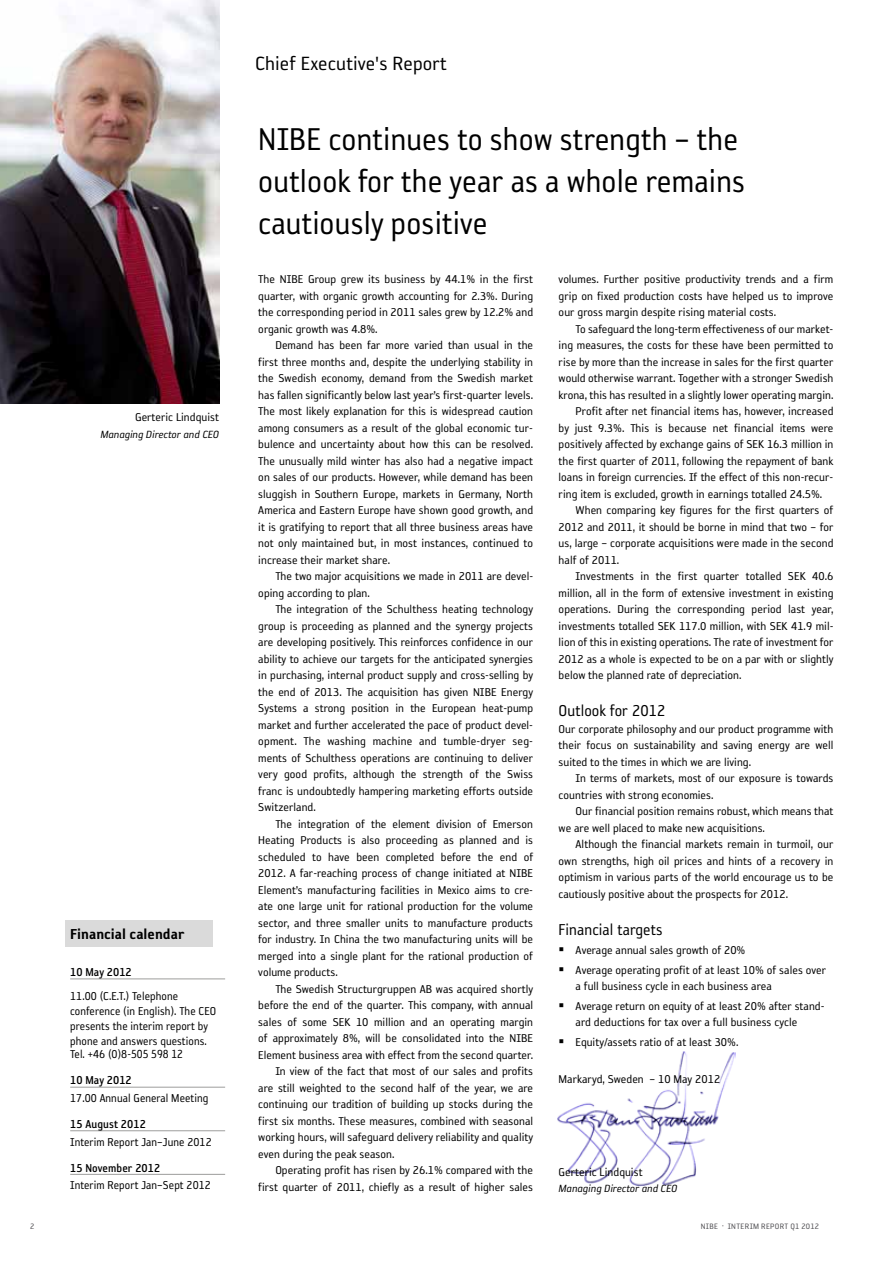
<style>
.page{position:relative;width:893px;height:1263px;background:#fff}
.page>*{position:absolute;margin:0;border:0;box-sizing:border-box;transform-origin:0 0}
.t1{font:36.3px/42px "Reykjavik One OT A Gauge";letter-spacing:.005em;color:#000;scale:.95 1}
.t2{font:22.05px "Reykjavik One OT A Gauge";letter-spacing:.005em;color:#000}
.t3{font:18.15px "Reykjavik One OT A Gauge";letter-spacing:.005em;color:#000;scale:.95 1}
.t4{font:16.5px "Reykjavik One OT C Gauge";color:#000}
.t5{font:13.2px/15px "Reykjavik One OT A Gauge";letter-spacing:.005em;color:#000;scale:.95 1}
.t6{font:13.2px "Reykjavik One OT B Gauge";letter-spacing:.005em;color:#000;scale:.95 1}
.t7{font:13.05px/16.5px "Reykjavik One OT A Gauge";color:#000;text-align:justify}
.t8{font:italic 12px "Reykjavik One OT A Gauge";color:#000}
.t9{font:9px "Reykjavik One OT A Gauge";letter-spacing:.035em;color:#504f53}
.s1{font-size:13.5px}
</style>
<div class="page">
<img style="left:557px;top:1051px;width:178px;height:136px">
<img style="left:0;top:0;width:220px;height:403px">
<div style="left:65px;top:920px;width:147px;height:27px;background:#dadada"></div>
<hr style="left:70px;top:979px;width:155px;height:1px;background:#9d9d9c">
<hr style="left:70px;top:1087px;width:155px;height:1px;background:#9d9d9c">
<hr style="left:70px;top:1130px;width:155px;height:1px;background:#9d9d9c">
<hr style="left:70px;top:1174px;width:155px;height:1px;background:#9d9d9c">
<h2 class="t2" style="left:255px;top:52px;width:193px">Chief Executive's Report</h2>
<p class="t7" style="left:135px;top:409px;width:85px">Gerteric Lindquist</p>
<p class="t8" style="left:100px;top:428px;width:120px">Managing Director and CEO</p>
<p class="t4" style="left:70px;top:925px;width:116px">Financial calendar</p>
<p class="t6" style="left:70px;top:965px;width:66px">10 May 2012</p>
<p class="t5" style="left:70px;top:988px;width:155px">11.00 (C.E.T.) Telephone conference (in English). The CEO presents the interim report by phone and answers questions.</p>
<p class="t5" style="left:70px;top:1047px;width:120px">Tel. +46 (0)8-<span class="s1">505 598 12</span></p>
<p class="t6" style="left:70px;top:1073px;width:66px">10 May 2012</p>
<p class="t5" style="left:70px;top:1091px;width:147px">17.00 Annual General Meeting</p>
<p class="t6" style="left:70px;top:1117px;width:81px">15 August 2012</p>
<p class="t5" style="left:70px;top:1134px;width:150px">Interim Report Jan–June 2012</p>
<p class="t6" style="left:70px;top:1161px;width:96px">15 November 2012</p>
<p class="t5" style="left:70px;top:1178px;width:150px">Interim Report Jan–Sept 2012</p>
<h1 class="t1" style="left:258px;top:118px;width:514px">NIBE continues to show strength – the outlook for the year as a whole remains cautiously positive</h1>
<p class="t7" style="left:258px;top:271px;width:276px">The NIBE Group grew its business by 44.1% in the first quarter, with organic growth accounting for 2.3%. During the corresponding period in 2011 sales grew by 12.2% and organic growth was 4.8%.</p>
<p class="t7" style="left:258px;top:337px;width:276px;text-indent:17px">Demand has been far more varied than usual in the first three months and, despite the underlying stability in the Swedish economy, demand from the Swedish market has fallen significantly below last year’s first-quarter levels.<br>The most likely explanation for this is widespread caution among consumers as a result of the global economic tur&shy;bulence and uncertainty about how this can be resolved.<br>The unusually mild winter has also had a negative impact on sales of our products. However, while demand has been sluggish in Southern Europe, markets in Germany, North America and Eastern Europe have shown good growth, and it is gratifying to report that all three business areas have not only maintained but, in most instances, continued to increase their market share.</p>
<p class="t7" style="left:258px;top:568px;width:276px;text-indent:17px">The two major acquisitions we made in 2011 are devel&shy;oping according to plan.</p>
<p class="t7" style="left:258px;top:601px;width:276px;text-indent:17px">The integration of the Schulthess heating technology group is proceeding as planned and the synergy projects are developing positively. This reinforces confidence in our ability to achieve our targets for the anticipated synergies in purchasing, internal product supply and cross-selling by the end of 2013. The acquisition has given NIBE Energy Systems a strong position in the European heat-pump market and further accelerated the pace of product devel&shy;opment. The washing machine and tumble-dryer seg&shy;ments of Schulthess operations are continuing to deliver very good profits, although the strength of the Swiss franc is undoubtedly hampering marketing efforts outside Switzerland.</p>
<p class="t7" style="left:258px;top:816px;width:276px;text-indent:17px">The integration of the element division of Emerson Heating Products is also proceeding as planned and is scheduled to have been completed before the end of 2012. A far-reaching process of change initiated at NIBE Element’s manufacturing facilities in Mexico aims to cre&shy;ate one large unit for rational production for the volume sector, and three smaller units to manufacture products for industry. In China the two manufacturing units will be merged into a single plant for the rational production of volume products.</p>
<p class="t7" style="left:275px;top:981px;width:259px">The Swedish Structurgruppen AB was acquired shortly</p>
<p class="t7" style="left:258px;top:997px;width:276px">before the end of the quarter. This company, with annual</p>
<p class="t7" style="left:258px;top:1014px;width:276px">sales of some SEK 10 million and an operating margin</p>
<p class="t7" style="left:258px;top:1030px;width:276px">of approximately 8%, will be consolidated into the NIBE</p>
<p class="t7" style="left:258px;top:1047px;width:276px">Element business area with effect from the second quarter.</p>
<p class="t7" style="left:275px;top:1063px;width:259px">In view of the fact that most of our sales and profits</p>
<p class="t7" style="left:258px;top:1080px;width:276px">are still weighted to the second half of the year, we are</p>
<p class="t7" style="left:258px;top:1096px;width:276px">continuing our tradition of building up stocks during the</p>
<p class="t7" style="left:258px;top:1112px;width:276px">first six months. These measures, combined with seasonal</p>
<p class="t7" style="left:258px;top:1129px;width:276px">working hours, will safeguard delivery reliability and quality</p>
<p class="t7" style="left:258px;top:1145px;width:138px">even during the peak season.</p>
<p class="t7" style="left:275px;top:1162px;width:259px">Operating profit has risen by 26.1% compared with the</p>
<p class="t7" style="left:258px;top:1178px;width:276px">first quarter of 2011, chiefly as a result of higher sales</p>
<p class="t7" style="left:559px;top:271px;width:276px">volumes. Further positive productivity trends and a firm grip on fixed production costs have helped us to improve our gross margin despite rising material costs.</p>
<p class="t7" style="left:576px;top:320px;width:259px">To safeguard the long-term effectiveness of our market-</p>
<p class="t7" style="left:559px;top:337px;width:276px">ing measures, the costs for these have been permitted to</p>
<p class="t7" style="left:559px;top:353px;width:276px">rise by more than the increase in sales for the first quarter</p>
<p class="t7" style="left:559px;top:370px;width:276px">would otherwise warrant. Together with a stronger Swedish</p>
<p class="t7" style="left:559px;top:386px;width:276px">krona, this has resulted in a slightly lower operating margin.</p>
<p class="t7" style="left:576px;top:403px;width:259px">Profit after net financial items has, however, increased</p>
<p class="t7" style="left:559px;top:419px;width:276px">by just 9.3%. This is because net financial items were</p>
<p class="t7" style="left:559px;top:436px;width:276px">positively affected by exchange gains of SEK 16.3 million in</p>
<p class="t7" style="left:559px;top:452px;width:276px">the first quarter of 2011, following the repayment of bank</p>
<p class="t7" style="left:559px;top:469px;width:276px">loans in foreign currencies. If the effect of this non-recur-</p>
<p class="t7" style="left:559px;top:485px;width:265px">ring item is excluded, growth in earnings totalled 24.5%.</p>
<p class="t7" style="left:576px;top:502px;width:259px">When comparing key figures for the first quarters of</p>
<p class="t7" style="left:559px;top:518px;width:276px">2012 and 2011, it should be borne in mind that two – for</p>
<p class="t7" style="left:559px;top:535px;width:276px">us, large – corporate acquisitions were made in the second</p>
<p class="t7" style="left:559px;top:551px;width:62px">half of 2011.</p>
<p class="t7" style="left:576px;top:568px;width:259px">Investments in the first quarter totalled SEK 40.6</p>
<p class="t7" style="left:559px;top:584px;width:276px">million, all in the form of extensive investment in existing</p>
<p class="t7" style="left:559px;top:601px;width:276px">operations. During the corresponding period last year,</p>
<p class="t7" style="left:559px;top:617px;width:276px">investments totalled SEK 117.0 million, with SEK 41.9 mil-</p>
<p class="t7" style="left:559px;top:634px;width:276px">lion of this in existing operations. The rate of investment for</p>
<p class="t7" style="left:559px;top:650px;width:276px">2012 as a whole is expected to be on a par with or slightly</p>
<p class="t7" style="left:559px;top:667px;width:184px">below the planned rate of depreciation.</p>
<h3 class="t3" style="left:559px;top:701px;width:114px">Outlook for 2012</h3>
<p class="t7" style="left:559px;top:721px;width:276px">Our corporate philosophy and our product programme with their focus on sustainability and saving energy are well suited to the times in which we are living.</p>
<p class="t7" style="left:559px;top:770px;width:276px;text-indent:17px">In terms of markets, most of our exposure is towards countries with strong economies.</p>
<p class="t7" style="left:559px;top:803px;width:276px;text-indent:17px">Our financial position remains robust, which means that we are well placed to make new acquisitions.</p>
<p class="t7" style="left:559px;top:836px;width:276px;text-indent:17px">Although the financial markets remain in turmoil, our own strengths, high oil prices and hints of a recovery in optimism in various parts of the world encourage us to be cautiously positive about the prospects for 2012.</p>
<h3 class="t3" style="left:559px;top:920px;width:111px">Financial targets</h3>
<p class="t7" style="left:559px;top:942px;width:188px">▪ Average annual sales growth of 20%</p>
<p class="t7" style="left:576px;top:962px;width:252px;text-indent:-17px">▪ Average operating profit of at least 10% of sales over a full business cycle in each business area</p>
<p class="t7" style="left:576px;top:997px;width:250px;text-indent:-17px">▪ Average return on equity of at least 20% after stand&shy;ard deductions for tax over a full business cycle</p>
<p class="t7" style="left:559px;top:1033px;width:181px">▪ Equity/assets ratio of at least 30%.</p>
<p class="t7" style="left:559px;top:1070px;width:163px">Markaryd, Sweden – 10 May 2012</p>
<p class="t7" style="left:559px;top:1164px;width:85px">Gerteric Lindquist</p>
<p class="t8" style="left:559px;top:1183px;width:120px">Managing Director and CEO</p>
<p class="t9" style="left:30px;top:1221px;width:6px">2</p>
<p class="t9" style="left:701px;top:1221px;width:120px">NIBE · INTERIM REPORT Q1 2012</p>
</div>
